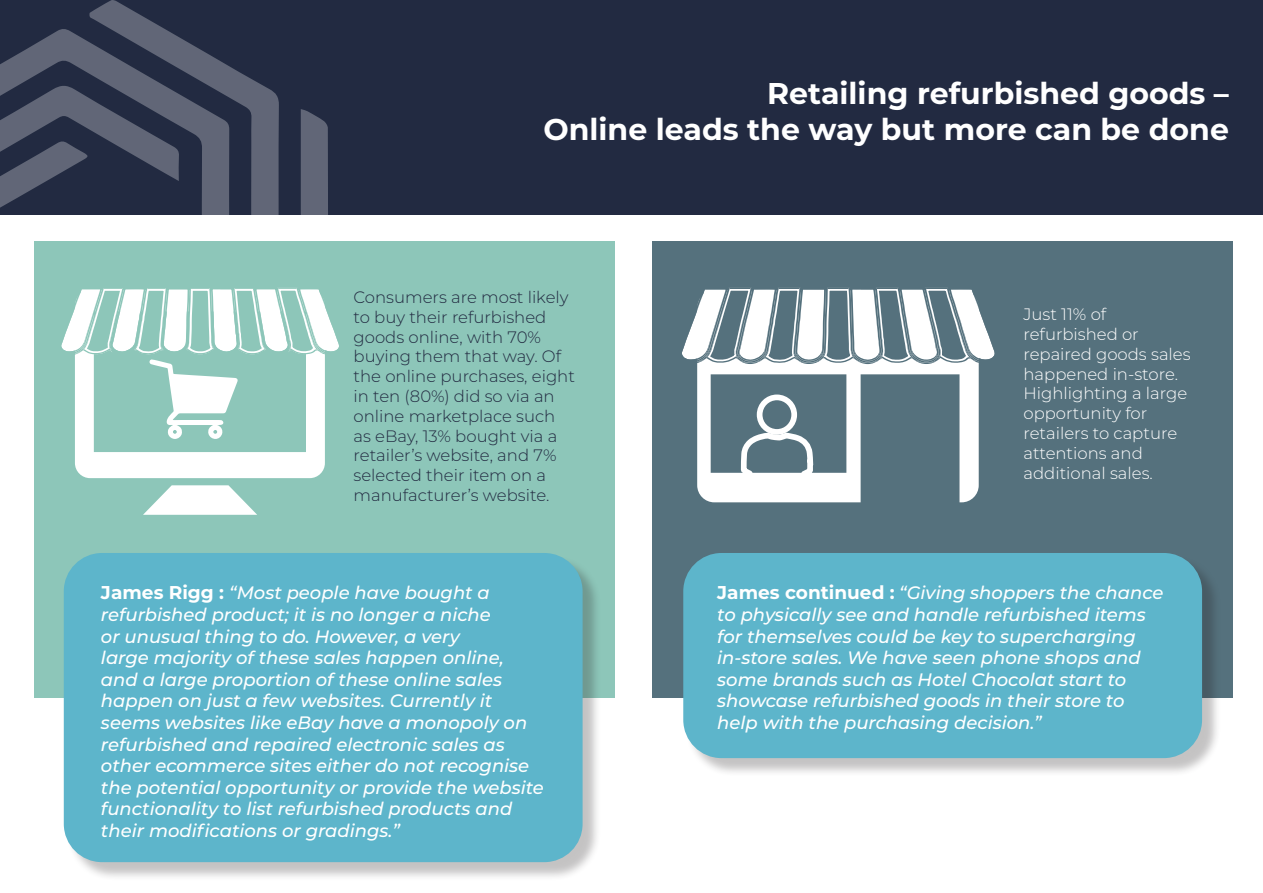
<style>
.page{position:relative;width:1263px;height:893px;background:#fff}
.page>*{position:absolute;margin:0;border:0;box-sizing:border-box;transform-origin:0 0}
.t1{font:700 30px "Montserrat";color:#fff}
.t2{font:italic 500 18px/21.6px "Montserrat";color:#fff}
.t3{font:300 16.5px/19.8px "Montserrat";color:#222a41}
.t4{font:300 16.5px/19.8px "Montserrat";color:#fff}
.s1{font-weight:700;font-style:normal;font-size:18.6px}
</style>
<div class="page">
<div style="left:653px;top:241px;width:580px;height:456px;background:#55717d"></div>
<div style="left:35px;top:241px;width:580px;height:456px;background:#8dc6b9"></div>
<div style="left:0;top:0;width:1263px;height:215px;background:#222a41"></div>
<svg style="left:697px;top:383px;width:282px;height:119px"></svg>
<svg style="left:682px;top:287px;width:313px;height:96px"></svg>
<div style="left:66px;top:555px;width:535px;height:326px;background:#231f20;opacity:.27"></div>
<div style="left:64px;top:553px;width:519px;height:309px;background:#5db5cb;border-radius:38px"></div>
<svg style="left:143px;top:485px;width:114px;height:30px"></svg>
<svg style="left:75px;top:439px;width:250px;height:39px;fill:#fff"></svg>
<svg style="left:0;top:0;width:339px;height:439px"></svg>
<div style="left:685px;top:555px;width:536px;height:222px;background:#231f20;opacity:.27"></div>
<div style="left:683px;top:553px;width:519px;height:205px;background:#5db5cb;border-radius:38px"></div>
<p class="t1" style="left:767px;top:72px;width:463px">Retailing refurbished goods –</p>
<p class="t1" style="left:543px;top:108px;width:687px">Online leads the way but more can be done</p>
<p class="t3" style="left:354px;top:287px;width:223px">Consumers are most likely to buy their refurbished goods online, with 70% buying them that way. Of the online purchases, eight in ten (80%) did so via an online marketplace such as eBay, 13% bought via a retailer’s website, and 7% selected their item on a manufacturer’s website.</p>
<p class="t2" style="left:101px;top:581px;width:444px"><span class="s1">James Rigg :</span> “Most people have bought a refurbished product; it is no longer a niche<br>or unusual thing to do. However, a very<br>large majority of these sales happen online, and a large proportion of these online sales happen on just a few websites. Currently it seems websites like eBay have a monopoly on refurbished and repaired electronic sales as other ecommerce sites either do not recognise the potential opportunity or provide the website functionality to list refurbished products and their modifications or gradings.”</p>
<p class="t4" style="left:1023px;top:304px;width:169px">Just 11% of refurbished or repaired goods sales happened in-store.<br>Highlighting a large opportunity for retailers to capture attentions and additional sales.</p>
<p class="t2" style="left:717px;top:581px;width:448px"><span class="s1">James continued :</span> “Giving shoppers the chance to physically see and handle refurbished items for themselves could be key to supercharging in-store sales. We have seen phone shops and some brands such as Hotel Chocolat start to showcase refurbished goods in their store to help with the purchasing decision.”</p>
</div>
